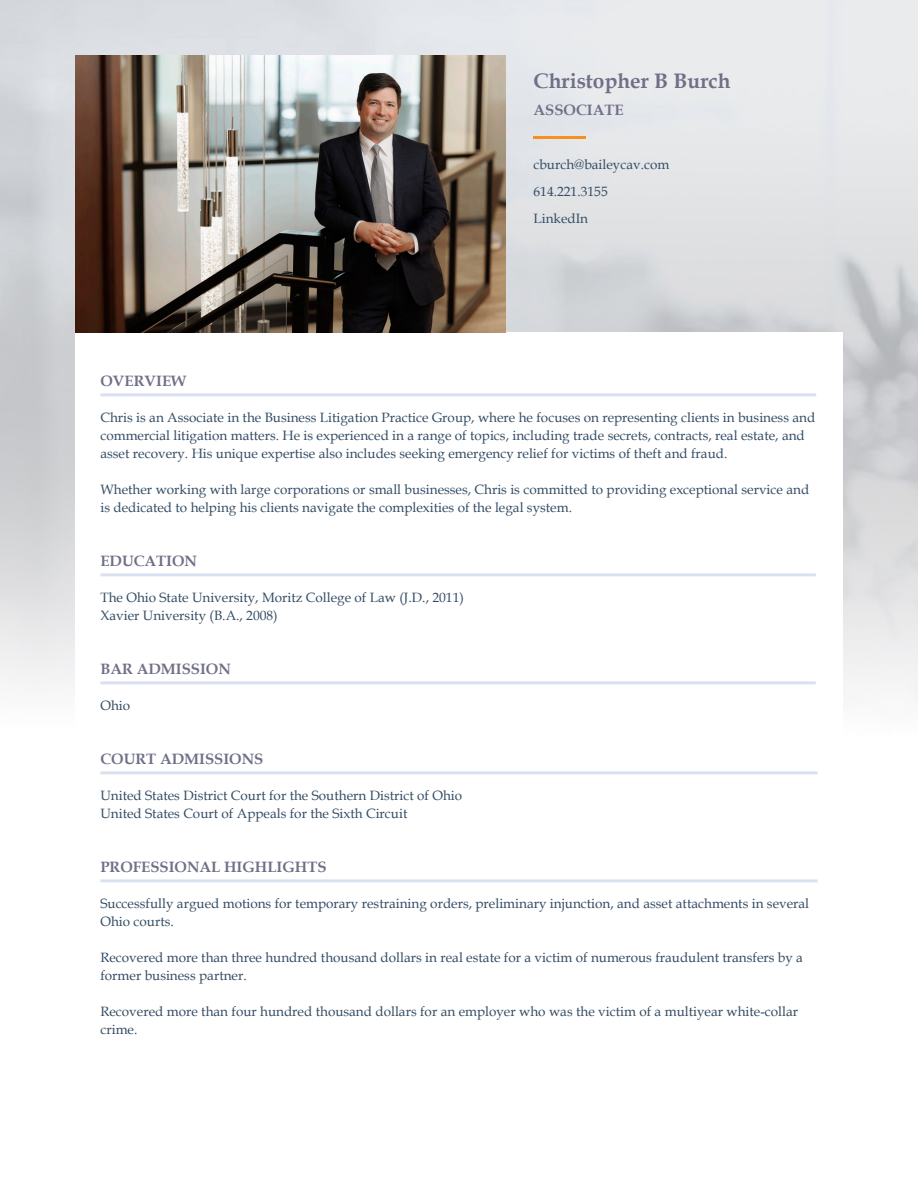
<style>
.page{position:relative;width:918px;height:1188px;background:#fff}
.page>*{position:absolute;margin:0;border:0;box-sizing:border-box;transform-origin:0 0}
.Contact_Information{font:700 21px "Book Antiqua";color:#6f7087}
.Contact_Information-2{font:700 15px "Book Antiqua";color:#6f7087}
.Contact_Information-3{font:13.5px/18px "Book Antiqua";color:#334c63}
</style>
<div class="page">
<img style="left:0;top:0;width:918px;height:696px">
<div style="left:75px;top:333px;width:768px;height:801px;background:#fff"></div>
<img style="left:75px;top:55px;width:431px;height:278px">
<hr style="left:100px;top:393px;width:716px;height:3px;background:#d9e1f1">
<hr style="left:100px;top:573px;width:716px;height:3px;background:#d9e1f1">
<hr style="left:100px;top:681px;width:716px;height:3px;background:#d9e1f1">
<hr style="left:100px;top:771px;width:718px;height:3px;background:#d9e1f1">
<hr style="left:100px;top:879px;width:718px;height:3px;background:#d9e1f1">
<hr style="left:534px;top:136px;width:52px;height:2px;background:#f69120">
<p class="Contact_Information" style="left:534px;top:67px;width:199px">Christopher B Burch</p>
<p class="Contact_Information-2" style="left:534px;top:100px;width:91px">ASSOCIATE</p>
<p class="Contact_Information-3" style="left:534px;top:155px;width:137px">cburch@baileycav.com</p>
<p class="Contact_Information-3" style="left:534px;top:182px;width:76px">614.221.3155</p>
<p class="Contact_Information-3" style="left:534px;top:209px;width:56px">LinkedIn</p>
<p class="Contact_Information-2" style="left:100px;top:371px;width:87px">OVERVIEW</p>
<p class="Contact_Information-3" style="left:100px;top:408px;width:716px">Chris is an Associate in the Business Litigation Practice Group, where he focuses on representing clients in business and commercial litigation matters. He is experienced in a range of topics, including trade secrets, contracts, real estate, and asset recovery. His unique expertise also includes seeking emergency relief for victims of theft and fraud.</p>
<p class="Contact_Information-3" style="left:100px;top:480px;width:710px">Whether working with large corporations or small businesses, Chris is committed to providing exceptional service and is dedicated to helping his clients navigate the complexities of the legal system.</p>
<p class="Contact_Information-2" style="left:100px;top:551px;width:98px">EDUCATION</p>
<p class="Contact_Information-3" style="left:100px;top:588px;width:365px">The Ohio State University, Moritz College of Law (J.D., 2011)</p>
<p class="Contact_Information-3" style="left:100px;top:606px;width:179px">Xavier University (B.A., 2008)</p>
<p class="Contact_Information-2" style="left:100px;top:659px;width:132px">BAR ADMISSION</p>
<p class="Contact_Information-3" style="left:100px;top:696px;width:31px">Ohio</p>
<p class="Contact_Information-2" style="left:100px;top:749px;width:164px">COURT ADMISSIONS</p>
<p class="Contact_Information-3" style="left:100px;top:786px;width:363px">United States District Court for the Southern District of Ohio</p>
<p class="Contact_Information-3" style="left:100px;top:804px;width:308px">United States Court of Appeals for the Sixth Circuit</p>
<p class="Contact_Information-2" style="left:100px;top:857px;width:228px">PROFESSIONAL HIGHLIGHTS</p>
<p class="Contact_Information-3" style="left:100px;top:894px;width:710px">Successfully argued motions for temporary restraining orders, preliminary injunction, and asset attachments in several<br>Ohio courts.</p>
<p class="Contact_Information-3" style="left:100px;top:948px;width:704px">Recovered more than three hundred thousand dollars in real estate for a victim of numerous fraudulent transfers by a former business partner.</p>
<p class="Contact_Information-3" style="left:100px;top:1002px;width:699px">Recovered more than four hundred thousand dollars for an employer who was the victim of a multiyear white-collar crime.</p>
</div>
